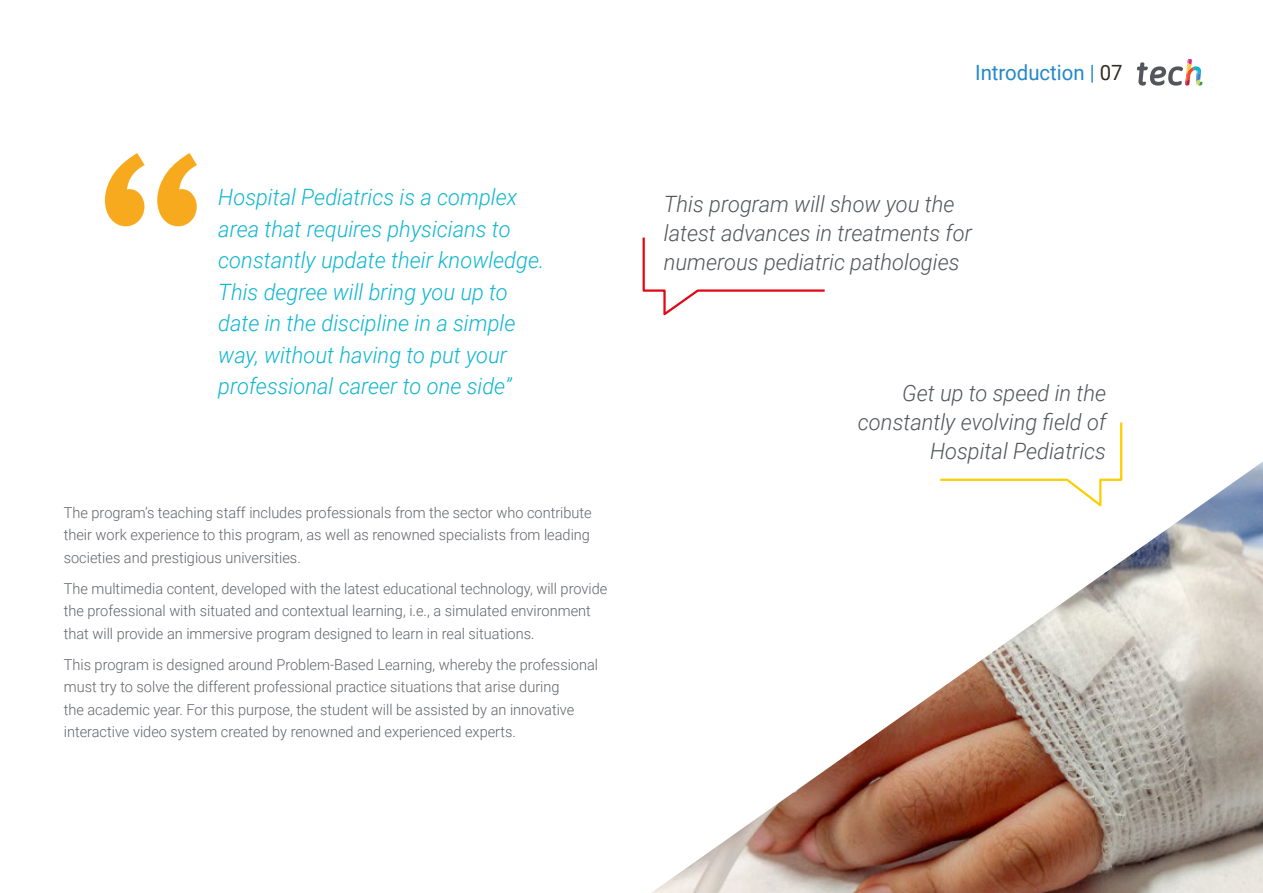
<style>
.page{position:relative;width:1263px;height:893px;background:#fff}
.page>*{position:absolute;margin:0;border:0;box-sizing:border-box;transform-origin:0 0}
.t1{font:italic 300 22.5px/31.5px "Roboto";color:#0fb6cf}
.t2{font:italic 300 22.5px/28.5px "Roboto";color:#52555b;text-align:right}
.t3{font:21px "Roboto";color:#2488c9}
.t4{font:300 15px/22.5px "Roboto";color:#61646a}
.s1{color:#312e20}
</style>
<div class="page">
<svg style="left:105px;top:153px;width:92px;height:73px"></svg>
<img style="left:651px;top:461px;width:612px;height:432px">
<svg style="left:938px;top:422px;width:185px;height:88px"></svg>
<svg style="left:642px;top:237px;width:183px;height:79px"></svg>
<svg style="left:1137px;top:59px;width:65px;height:27px"></svg>
<h1 class="t1" style="left:218px;top:181px;width:327px">Hospital Pediatrics is a complex area that requires physicians to constantly update their knowledge.<br>This degree will bring you up to date in the discipline in a simple way, without having to put your professional career to one side”</h1>
<p class="t4" style="left:64px;top:500px;width:529px;text-align:justify">The program’s teaching staff includes professionals from the sector who contribute their work experience to this program, as well as renowned specialists from leading societies and prestigious universities.</p>
<p class="t4" style="left:64px;top:576px;width:545px">The multimedia content, developed with the latest educational technology, will provide the professional with situated and contextual learning, i.e., a simulated environment that will provide an immersive program designed to learn in real situations.</p>
<p class="t4" style="left:64px;top:652px;width:536px">This program is designed around Problem-Based Learning, whereby the professional must try to solve the different professional practice situations that arise during<br>the academic year. For this purpose, the student will be assisted by an innovative interactive video system created by renowned and experienced experts.</p>
<h2 class="t3" style="left:975px;top:57px;width:149px">Introduction | <span class="s1">07</span></h2>
<h1 class="t2" style="left:664px;top:189px;width:310px;text-align:left">This program will show you the latest advances in treatments for numerous pediatric pathologies</h1>
<h1 class="t2" style="left:858px;top:378px;width:250px">Get up to speed in the constantly evolving field of<br>Hospital Pediatrics</h1>
</div>
